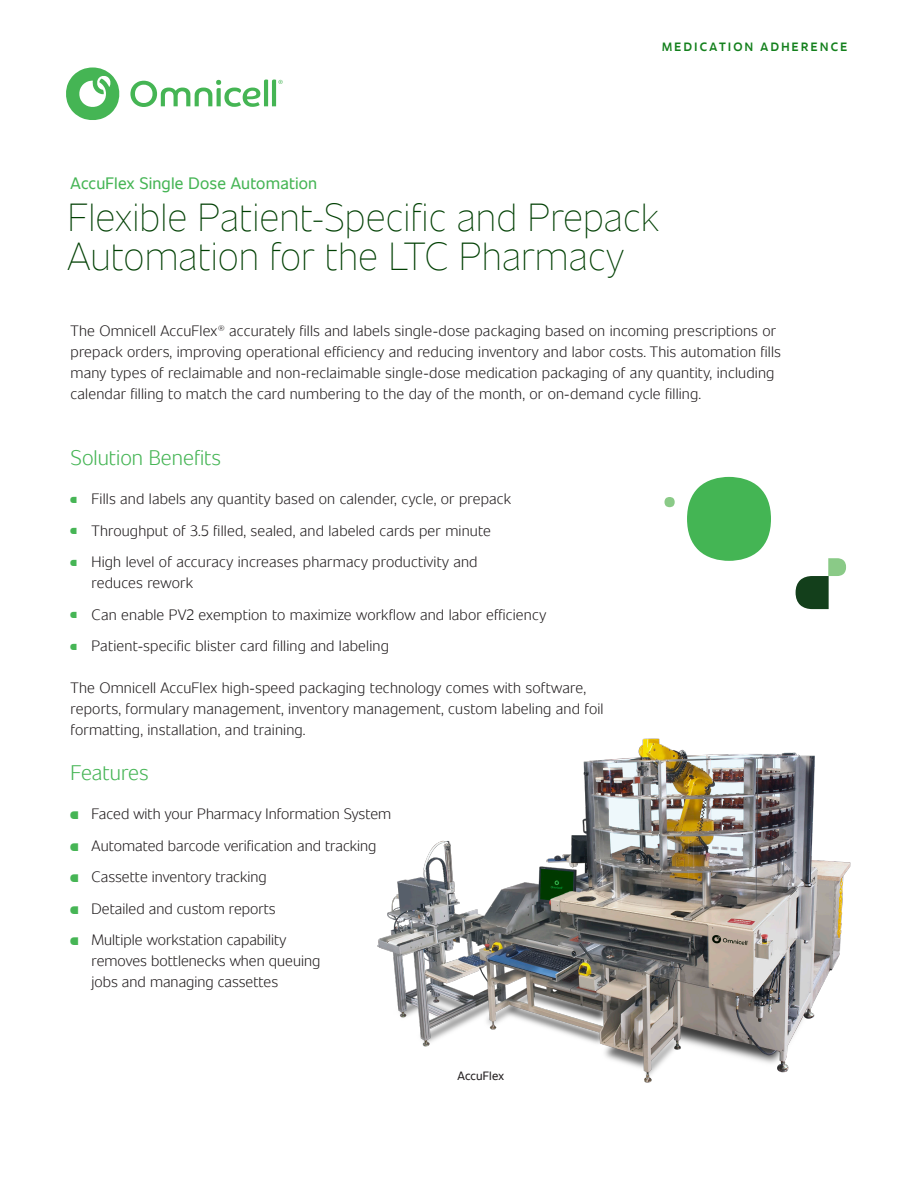
<style>
.page{position:relative;width:918px;height:1188px;background:#fff}
.page>*{position:absolute;margin:0;border:0;box-sizing:border-box;transform-origin:0 0}
.Header_4{font:200 39px "Unitext";color:#014003}
.Head_2{font:300 21px "Unitext";color:#46b555}
.Solution_Descriptor{font:16.5px "Unitext";letter-spacing:.01em;color:#46b555}
.Body_10_14_-_14_Afte{font:300 15px/21px "Unitext";letter-spacing:.01em;color:#231f20}
.Body_10_14_-_7_After{font:300 15px/21px "Unitext";letter-spacing:.01em;color:#231f20}
.Flag_Body{font:600 12px "Unitext";letter-spacing:.2em;color:#13801c}
.Footnotes{font:12px "Unitext";letter-spacing:.01em;color:#231f20}
.s1{font-family:"Superellipse";font-weight:400;font-size:12px;color:#46b555}
.s2{font-family:"Superellipse";font-weight:400;color:#46b555}
</style>
<div class="page">
<svg style="left:66px;top:67px;width:54px;height:53px"></svg>
<svg style="left:130px;top:80px;width:153px;height:27px"></svg>
<svg style="left:687px;top:477px;width:84px;height:84px"></svg>
<svg style="left:664px;top:497px;width:11px;height:10px"></svg>
<svg style="left:796px;top:558px;width:50px;height:51px"></svg>
<img style="left:377px;top:738px;width:474px;height:345px">
<p class="Solution_Descriptor" style="left:71px;top:171px;width:248px">AccuFlex Single Dose Automation</p>
<p class="Flag_Body" style="left:662px;top:38px;width:187px">MEDICATION ADHERENCE</p>
<p class="Header_4" style="left:68px;top:190px;width:593px">Flexible Patient-Specific and Prepack</p>
<p class="Header_4" style="left:68px;top:229px;width:558px">Automation for the LTC Pharmacy</p>
<p class="Body_10_14_-_14_Afte" style="left:71px;top:319px;width:712px">The Omnicell AccuFlex® accurately fills and labels single-dose packaging based on incoming prescriptions or prepack orders, improving operational efficiency and reducing inventory and labor costs. This automation fills many types of reclaimable and non-reclaimable single-dose medication packaging of any quantity, including calendar filling to match the card numbering to the day of the month, or on-demand cycle filling.</p>
<p class="Head_2" style="left:71px;top:443px;width:152px">Solution Benefits</p>
<p class="Body_10_14_-_14_Afte" style="left:71px;top:488px;width:442px"><span class="s1">A</span> Fills and labels any quantity based on calender, cycle, or prepack</p>
<p class="Body_10_14_-_14_Afte" style="left:71px;top:519px;width:422px"><span class="s1">A</span> Throughput of 3.5 filled, sealed, and labeled cards per minute</p>
<p class="Body_10_14_-_14_Afte" style="left:92px;top:551px;width:388px;text-indent:-21px"><span class="s1">A</span> High level of accuracy increases pharmacy productivity and reduces rework</p>
<p class="Body_10_14_-_14_Afte" style="left:71px;top:603px;width:477px"><span class="s1">A</span> Can enable PV2 exemption to maximize workflow and labor efficiency</p>
<p class="Body_10_14_-_14_Afte" style="left:71px;top:635px;width:320px"><span class="s1">A</span> Patient-specific blister card filling and labeling</p>
<p class="Body_10_14_-_7_After" style="left:71px;top:677px;width:534px">The Omnicell AccuFlex high-speed packaging technology comes with software, reports, formulary management, inventory management, custom labeling and foil formatting, installation, and training.</p>
<p class="Head_2" style="left:71px;top:758px;width:79px">Features</p>
<p class="Body_10_14_-_14_Afte" style="left:71px;top:803px;width:322px"><span class="s2">A</span> Faced with your Pharmacy Information System</p>
<p class="Body_10_14_-_14_Afte" style="left:71px;top:834px;width:307px"><span class="s2">A</span> Automated barcode verification and tracking</p>
<p class="Body_10_14_-_14_Afte" style="left:71px;top:866px;width:198px"><span class="s2">A</span> Cassette inventory tracking</p>
<p class="Body_10_14_-_14_Afte" style="left:71px;top:897px;width:207px"><span class="s2">A</span> Detailed and custom reports</p>
<p class="Body_10_14_-_14_Afte" style="left:92px;top:929px;width:230px;text-indent:-21px"><span class="s2">A</span> Multiple workstation capability removes bottlenecks when queuing jobs and managing cassettes</p>
<p class="Footnotes" style="left:458px;top:1067px;width:48px">AccuFlex</p>
</div>
